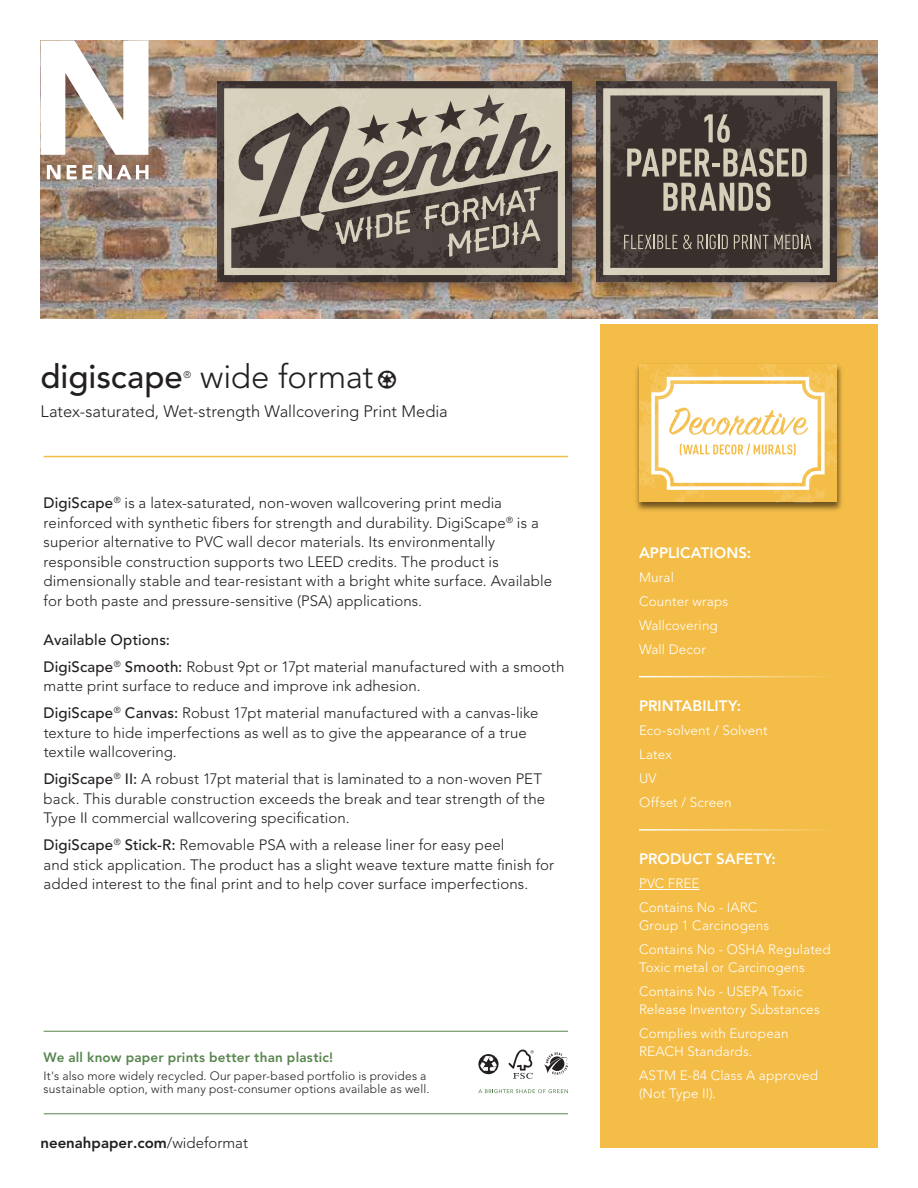
<style>
.page{position:relative;width:918px;height:1188px;background:#fff}
.page>*{position:absolute;margin:0;border:0;box-sizing:border-box;transform-origin:0 0}
.t1{font:300 33px "Avenir LT Std";letter-spacing:-.005em;color:#231f20}
.t2{font:500 33px "Avenir LT Std";color:#231f20}
.t3{font:300 16.5px "Avenir";color:#231f20}
.t4{font:300 15px/19.5px "Avenir LT Std";letter-spacing:.005em;color:#231f20}
.t5{font:800 15px "Avenir LT Std";letter-spacing:.005em;color:#fff}
.t6{font:800 15px "Avenir LT Std";color:#231f20}
.t7{font:300 13.5px/24px "Avenir LT Std";letter-spacing:.01em;color:#fff}
.t8{font:800 13.5px "Avenir LT Std";letter-spacing:.015em;color:#58854e}
.t9{font:300 12px/13.5px "Avenir LT Std";letter-spacing:.015em;color:#231f20}
.t10{font:300 9.6px "Avenir LT Std";color:#231f20}
.s1{font-family:"PI Xymbols Recycle";font-weight:400;font-size:18px}
.s2{font-weight:500}
.s3{font-weight:300}
</style>
<div class="page">
<div style="left:600px;top:324px;width:278px;height:824px;background:#f4bd47"></div>
<hr style="left:44px;top:456px;width:524px;height:1px;background:#f4bd47">
<hr style="left:44px;top:1113px;width:524px;height:1px;background:#58854e">
<hr style="left:44px;top:1031px;width:524px;height:1px;background:#58854e">
<hr style="left:639px;top:676px;width:198px;height:1px;background:#fff">
<svg style="left:544px;top:1052px;width:24px;height:23px"></svg>
<svg style="left:478px;top:1054px;width:21px;height:20px"></svg>
<svg style="left:509px;top:1050px;width:25px;height:29px"></svg>
<svg style="left:478px;top:1089px;width:90px;height:4px"></svg>
<img style="left:636px;top:364px;width:206px;height:147px">
<svg style="left:639px;top:365px;width:198px;height:137px"></svg>
<hr style="left:639px;top:829px;width:198px;height:2px;background:#fff">
<hr style="left:639px;top:889px;width:60px;height:1px;background:#fff">
<img style="left:40px;top:40px;width:837px;height:279px">
<img style="left:210px;top:74px;width:377px;height:223px">
<svg style="left:217px;top:81px;width:355px;height:201px;background:#857d73"></svg>
<img style="left:589px;top:74px;width:263px;height:223px">
<svg style="left:596px;top:81px;width:241px;height:201px;background:#605750"></svg>
<svg style="left:47px;top:165px;width:14px;height:14px"></svg>
<svg style="left:67px;top:165px;width:10px;height:14px"></svg>
<svg style="left:83px;top:165px;width:65px;height:14px"></svg>
<svg style="left:40px;top:40px;width:108px;height:115px"></svg>
<h1 class="t2" style="left:40px;top:358px;width:144px">digiscape</h1>
<p class="t10" style="left:183px;top:369px;width:9px">®</p>
<h1 class="t1" style="left:200px;top:358px;width:197px">wide format <span class="s1">4</span></h1>
<p class="t3" style="left:40px;top:401px;width:409px">Latex-saturated, Wet-strength Wallcovering Print Media</p>
<p class="t4" style="left:44px;top:494px;width:510px"><span class="s2">DigiScape</span><sup>®</sup> is a latex-saturated, non-woven wallcovering print media reinforced with synthetic fibers for strength and durability. DigiScape<sup>®</sup> is a superior alternative to PVC wall decor materials. Its environmentally responsible construction supports two LEED credits. The product is dimensionally stable and tear-resistant with a bright white surface. Available for both paste and pressure-sensitive (PSA) applications.</p>
<p class="t4" style="left:44px;top:626px;width:522px;line-height:27px"><span class="s2">Available Options:<br>DigiScape</span><sup>®</sup> <span class="s2">Smooth:</span> Robust 9pt or 17pt material manufactured with a smooth</p>
<p class="t4" style="left:44px;top:673px;width:496px;line-height:27px">matte print surface to reduce and improve ink adhesion.<br><span class="s2">DigiScape</span><sup>®</sup> <span class="s2">Canvas:</span> Robust 17pt material manufactured with a canvas-like</p>
<p class="t4" style="left:44px;top:723px;width:485px">texture to hide imperfections as well as to give the appearance of a true textile wallcovering.</p>
<p class="t4" style="left:44px;top:770px;width:503px"><span class="s2">DigiScape</span><sup>®</sup> <span class="s2">II:</span> A robust 17pt material that is laminated to a non-woven PET back. This durable construction exceeds the break and tear strength of the<br>Type II commercial wallcovering specification.</p>
<p class="t4" style="left:44px;top:836px;width:512px"><span class="s2">DigiScape</span><sup>®</sup> <span class="s2">Stick-R:</span> Removable PSA with a release liner for easy peel<br>and stick application. The product has a slight weave texture matte finish for added interest to the final print and to help cover surface imperfections.</p>
<p class="t8" style="left:44px;top:1049px;width:291px">We all know paper prints better than plastic!</p>
<p class="t9" style="left:44px;top:1069px;width:387px">It's also more widely recycled. Our paper-based portfolio is provides a sustainable option, with many post-consumer options available as well.</p>
<p class="t6" style="left:40px;top:1133px;width:209px">neenahpaper.com<span class="s3">/wideformat</span></p>
<p class="t5" style="left:639px;top:544px;width:114px">APPLICATIONS:</p>
<p class="t7" style="left:639px;top:565px;width:91px">Mural<br>Counter wraps<br>Wallcovering<br>Wall Decor</p>
<p class="t5" style="left:639px;top:697px;width:104px">PRINTABILITY:</p>
<p class="t7" style="left:639px;top:718px;width:130px">Eco-solvent / Solvent<br>Latex<br>UV<br>Offset / Screen</p>
<p class="t5" style="left:639px;top:850px;width:139px">PRODUCT SAFETY:</p>
<p class="t7" style="left:639px;top:872px;width:120px">PVC FREE<br>Contains No - IARC</p>
<p class="t7" style="left:639px;top:914px;width:193px">Group 1 Carcinogens<br>Contains No - OSHA Regulated</p>
<p class="t7" style="left:639px;top:956px;width:168px">Toxic metal or Carcinogens<br>Contains No - USEPA Toxic</p>
<p class="t7" style="left:639px;top:998px;width:182px">Release Inventory Substances<br>Complies with European</p>
<p class="t7" style="left:639px;top:1040px;width:180px">REACH Standards.<br>ASTM E-84 Class A approved</p>
<p class="t7" style="left:639px;top:1082px;width:79px">(Not Type II).</p>
</div>
